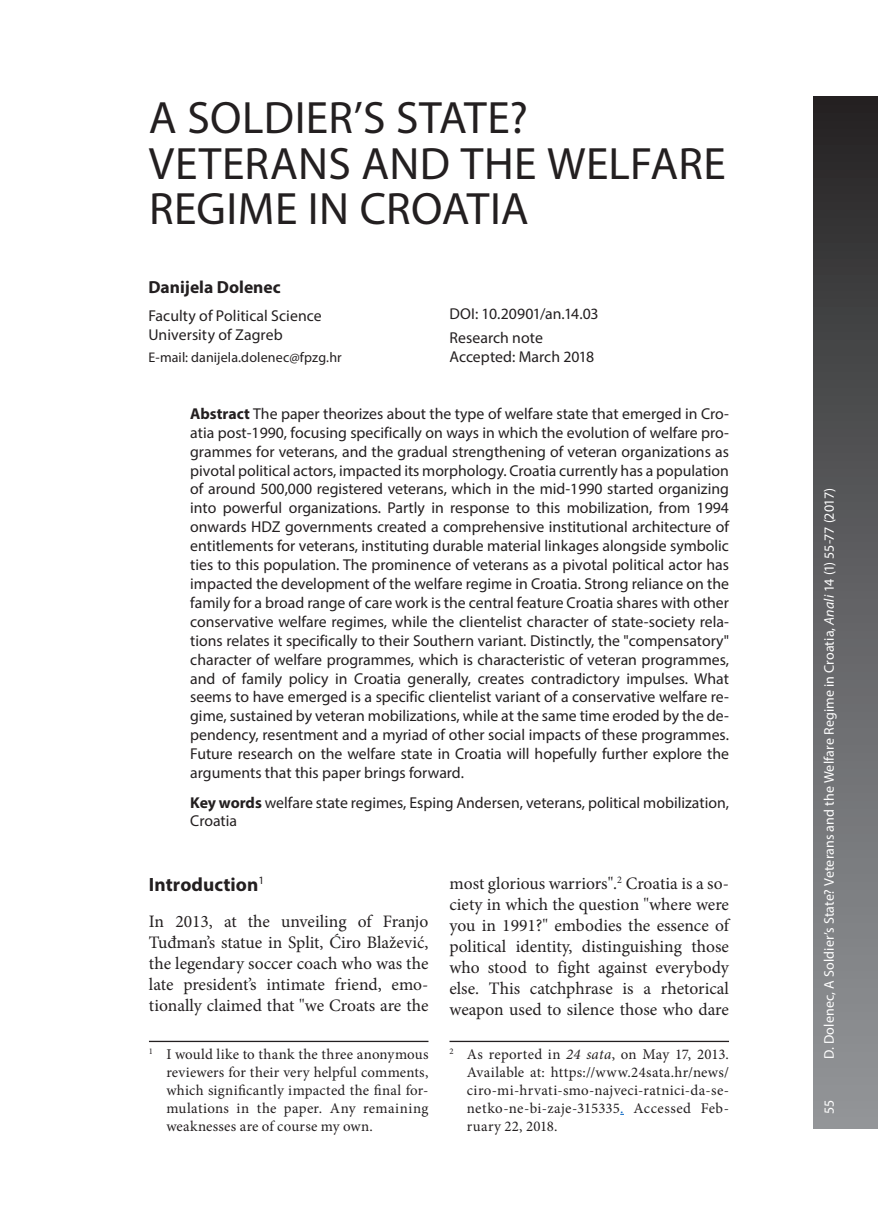
<style>
.page{position:relative;width:878px;height:1230px;background:#fff}
.page>*{position:absolute;margin:0;border:0;box-sizing:border-box;transform-origin:0 0}
.t1{font:45.5px/45.5px "Myriad Pro";letter-spacing:.01em;color:#231f20}
.t2{font:700 19.25px "Myriad Pro";letter-spacing:.005em;color:#231f20}
.t3{font:17.5px/21px "Minion Pro";color:#231f20;text-align:justify}
.t4{font:700 17.5px "Myriad Pro";color:#231f20}
.t5{font:15.75px/18.9px "Myriad Pro";color:#231f20}
.t6{font:14.88px/17.8px "Minion Pro";letter-spacing:.02em;color:#231f20;text-align:justify}
.t7{font:14px "Myriad Pro";letter-spacing:.005em;color:#fff}
.t8{font:14px "Myriad Pro";letter-spacing:.005em;color:#231f20}
.s1{font-weight:700}
.s2{font-style:italic}
.s3{color:#0563c1}
</style>
<div class="page">
<div style="left:813px;top:96px;width:64px;height:1032px;background:linear-gradient(to bottom,#292728,#979a9d)"></div>
<hr style="left:149px;top:1040px;width:279px;height:2px;background:#231f20">
<hr style="left:449px;top:1040px;width:279px;height:2px;background:#231f20">
<h1 class="t1" style="left:149px;top:95px;width:578px">A Soldier’s State?<br>Veterans and the Welfare<br>Regime in Croatia</h1>
<p class="t4" style="left:148px;top:275px;width:134px">Danijela Dolenec</p>
<p class="t5" style="left:148px;top:306px;width:175px">Faculty of Political Science<br>University of Zagreb</p>
<p class="t8" style="left:148px;top:349px;width:195px">E-mail: danijela.dolenec@fpzg.hr</p>
<p class="t5" style="left:449px;top:302px;width:151px;line-height:23.8px">DOI : 10.20901/an.14.03<br>Research note</p>
<p class="t5" style="left:449px;top:347px;width:146px">Accepted: March 2018</p>
<p class="t5" style="left:190px;top:404px;width:540px;text-align:justify"><span class="s1">Abstract</span> The paper theorizes about the type of welfare state that emerged in Cro&shy;atia post-1990, focusing specifically on ways in which the evolution of welfare pro&shy;grammes for veterans, and the gradual strengthening of veteran organizations as pivotal political actors, impacted its morphology. Croatia currently has a population of around 500,000 registered veterans, which in the mid-1990 started organizing into powerful organizations. Partly in response to this mobilization, from 1994 onwards HDZ governments created a comprehensive institutional architecture of entitlements for veterans, instituting durable material linkages alongside symbolic ties to this population. The prominence of veterans as a pivotal political actor has impacted the development of the welfare regime in Croatia. Strong reliance on the family for a broad range of care work is the central feature Croatia shares with other conservative welfare regimes, while the clientelist character of state-society rela&shy;tions relates it specifically to their Southern variant. Distinctly, the "compensatory" character of welfare programmes, which is characteristic of veteran programmes, and of family policy in Croatia generally, creates contradictory impulses. What seems to have emerged is a specific clientelist variant of a conservative welfare re&shy;gime, sustained by veteran mobilizations, while at the same time eroded by the de&shy;pendency, resentment and a myriad of other social impacts of these programmes.<br>Future research on the welfare state in Croatia will hopefully further explore the arguments that this paper brings forward.</p>
<p class="t5" style="left:190px;top:792px;width:540px"><span class="s1">Key words</span> welfare state regimes, Esping Andersen, veterans, political mobilization,<br>Croatia</p>
<p class="t2" style="left:149px;top:871px;width:117px">Introduction<sup>1</sup></p>
<p class="t3" style="left:149px;top:910px;width:281px">In 2013, at the unveiling of Franjo Tuđman’s statue in Split, Ćiro Blažević, the legendary soccer coach who was the late president’s intimate friend, emo&shy;tionally claimed that "we Croats are the</p>
<p class="t6" style="left:166px;top:1045px;width:263px;text-indent:-17px"><sup>1</sup> I would like to thank the three anonymous reviewers for their very helpful comments, which significantly impacted the final for&shy;mulations in the paper. Any remaining weaknesses are of course my own.</p>
<p class="t3" style="left:449px;top:872px;width:281px">most glorious warriors".<sup>2</sup> Croatia is a so&shy;ciety in which the question "where were you in 1991?" embodies the essence of political identity, distinguishing those who stood to fight against everybody else. This catchphrase is a rhetorical weapon used to silence those who dare</p>
<p class="t6" style="left:466px;top:1045px;width:263px;text-indent:-17px"><sup>2</sup> As reported in <span class="s2">24 sata</span>, on May 17, 2013.<br>Available at: https://www.24sata.hr/news/ ciro-mi-hrvati-smo-najveci-ratnici-da-se&shy;netko-ne-bi-zaje-315335<span class="s3">.</span> Accessed Feb&shy;ruary 22, 2018.</p>
<p class="t7" style="left:820px;top:1059px;width:572px;rotate:-90deg">D. Dolenec, A Soldier’s State? Veterans and the Welfare Regime in Croatia, <span class="s2">Anali</span> 14 (1) 55-77 (2017)</p>
<p class="t7" style="left:820px;top:1113px;width:16px;rotate:-90deg">55</p>
</div>
